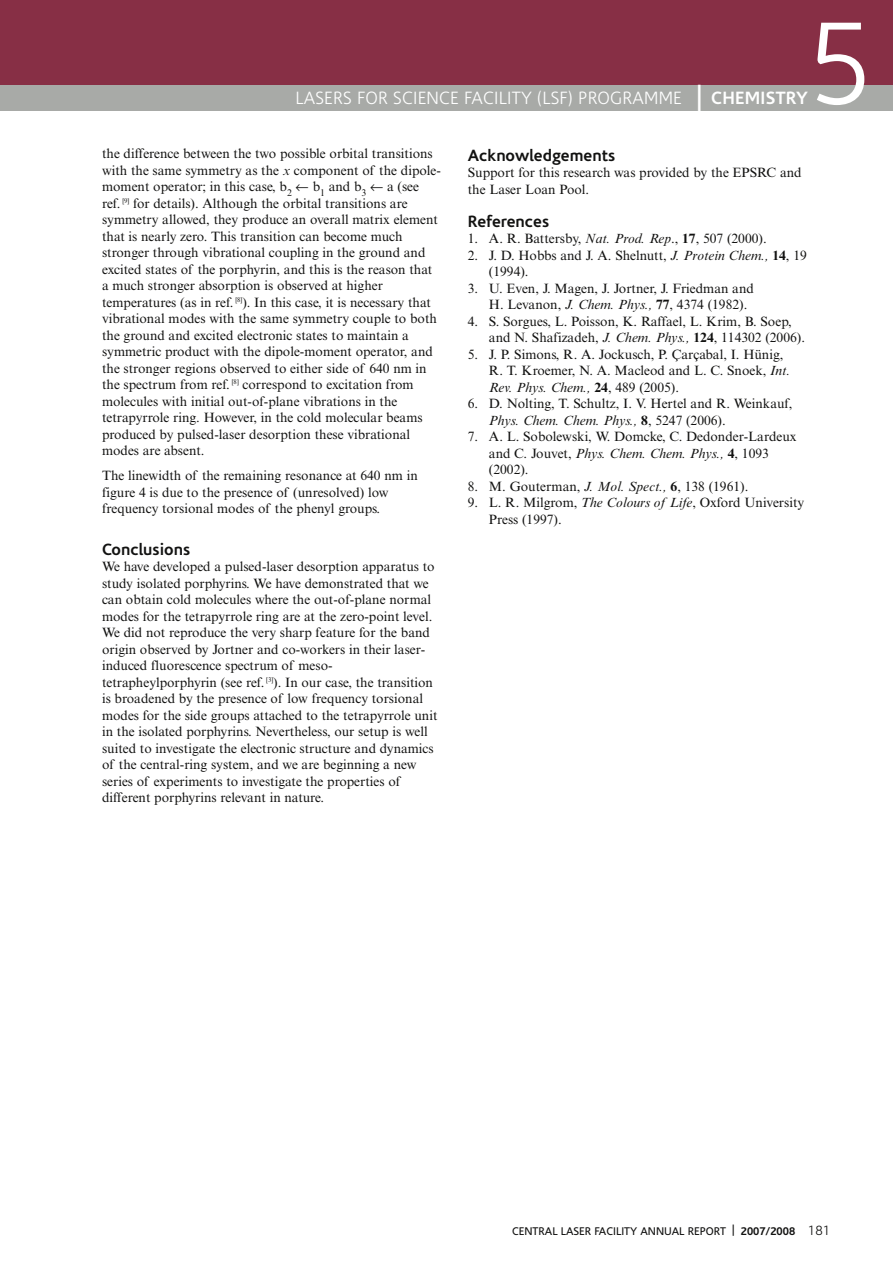
<style>
.page{position:relative;width:893px;height:1263px;background:#fff}
.page>*{position:absolute;margin:0;border:0;box-sizing:border-box;transform-origin:0 0}
.t1{font:300 118.5px "Corisande";color:#fff}
.t2{font:300 18px "Corisande";letter-spacing:.01em;color:#fff}
.t3{font:700 16.5px "Corisande";color:#121211}
.t4{font:13.5px/16.5px "Times NRMT";color:#121211}
.t5{font:11.25px "Corisande";color:#121211}
.s1{font-weight:400;font-size:27px}
.s2{font-weight:700}
.s3{font-style:italic}
.s4{font-weight:300;font-size:13.5px}
</style>
<div class="page">
<div style="left:0;top:0;width:893px;height:85px;background:#872f45"></div>
<div style="left:0;top:85px;width:893px;height:26px;background:#a8aaa7"></div>
<h2 class="t2" style="left:296px;top:90px;width:514px">LASERS FOR SCIENCE FACILITY (LSF) PROGRAMME <span class="s1">|</span> <span class="s2">CHEMISTRY</span></h2>
<h1 class="t1" style="left:808px;top:17px;width:67px">5</h1>
<p class="t4" style="left:102px;top:147px;width:340px">the difference between the two possible orbital transitions with the same symmetry as the <span class="s3">x</span> component of the dipole&shy;moment operator; in this case, b<sub>2</sub> ← b<sub>1</sub> and b<sub>3</sub> ← a (see<br>ref. <sup>[9]</sup> for details). Although the orbital transitions are symmetry allowed, they produce an overall matrix element that is nearly zero. This transition can become much stronger through vibrational coupling in the ground and excited states of the porphyrin, and this is the reason that a much stronger absorption is observed at higher temperatures (as in ref. <sup>[8]</sup>). In this case, it is necessary that vibrational modes with the same symmetry couple to both the ground and excited electronic states to maintain a symmetric product with the dipole-moment operator, and the stronger regions observed to either side of 640 nm in the spectrum from ref. <sup>[8]</sup> correspond to excitation from molecules with initial out-of-plane vibrations in the tetrapyrrole ring. However, in the cold molecular beams produced by pulsed-laser desorption these vibrational modes are absent.</p>
<p class="t4" style="left:102px;top:469px;width:317px">The linewidth of the remaining resonance at 640 nm in figure 4 is due to the presence of (unresolved) low frequency torsional modes of the phenyl groups.</p>
<p class="t3" style="left:102px;top:543px;width:90px">Conclusions</p>
<p class="t4" style="left:102px;top:560px;width:337px">We have developed a pulsed-laser desorption apparatus to study isolated porphyrins. We have demonstrated that we can obtain cold molecules where the out-of-plane normal modes for the tetrapyrrole ring are at the zero-point level.<br>We did not reproduce the very sharp feature for the band origin observed by Jortner and co-workers in their laser&shy;induced fluorescence spectrum of meso&shy;tetrapheylporphyrin (see ref. <sup>[3]</sup>). In our case, the transition is broadened by the presence of low frequency torsional modes for the side groups attached to the tetrapyrrole unit in the isolated porphyrins. Nevertheless, our setup is well suited to investigate the electronic structure and dynamics of the central-ring system, and we are beginning a new series of experiments to investigate the properties of different porphyrins relevant in nature.</p>
<p class="t3" style="left:468px;top:149px;width:149px">Acknowledgements</p>
<p class="t4" style="left:468px;top:166px;width:335px">Support for this research was provided by the EPSRC and the Laser Loan Pool.</p>
<p class="t3" style="left:468px;top:215px;width:83px">References</p>
<p class="t4" style="left:468px;top:232px;width:300px">1. A. R. Battersby, <span class="s3">Nat. Prod. Rep</span>., <span class="s2">17</span>, 507 (2000).</p>
<p class="t4" style="left:489px;top:248px;width:319px;text-indent:-21px">2. J. D. Hobbs and J. A. Shelnutt, <span class="s3">J. Protein Chem.,</span> <span class="s2">14</span>, 19 (1994).</p>
<p class="t4" style="left:489px;top:281px;width:266px;text-indent:-21px">3. U. Even, J. Magen, J. Jortner, J. Friedman and<br>H. Levanon, <span class="s3">J. Chem. Phys.,</span> <span class="s2">77</span>, 4374 (1982).</p>
<p class="t4" style="left:489px;top:314px;width:318px;text-indent:-21px">4. S. Sorgues, L. Poisson, K. Raffael, L. Krim, B. Soep, and N. Shafizadeh, <span class="s3">J. Chem. Phys.,</span> <span class="s2">124</span>, 114302 (2006).</p>
<p class="t4" style="left:489px;top:347px;width:303px;text-indent:-21px">5. J. P. Simons, R. A. Jockusch, P. Çarçabal, I. Hünig,<br>R. T. Kroemer, N. A. Macleod and L. C. Snoek, <span class="s3">Int.<br>Rev. Phys. Chem.,</span> <span class="s2">24</span>, 489 (2005).</p>
<p class="t4" style="left:489px;top:397px;width:305px;text-indent:-21px">6. D. Nolting, T. Schultz, I. V. Hertel and R. Weinkauf,<br><span class="s3">Phys. Chem. Chem. Phys.,</span> <span class="s2">8</span>, 5247 (2006).</p>
<p class="t4" style="left:489px;top:430px;width:309px;text-indent:-21px">7. A. L. Sobolewski, W. Domcke, C. Dedonder-Lardeux and C. Jouvet, <span class="s3">Phys. Chem. Chem. Phys.,</span> <span class="s2">4</span>, 1093 (2002).</p>
<p class="t4" style="left:468px;top:479px;width:282px">8. M. Gouterman, <span class="s3">J. Mol. Spect.,</span> <span class="s2">6</span>, 138 (1961).</p>
<p class="t4" style="left:489px;top:496px;width:317px;text-indent:-21px">9. L. R. Milgrom, <span class="s3">The Colours of Life</span>, Oxford University<br>Press (1997).</p>
<p class="t5" style="left:512px;top:1226px;width:320px">CENTRAL LASER FACILITY ANNUAL REPORT | <span class="s2">2007/2008</span> <span class="s4">181</span></p>
</div>
